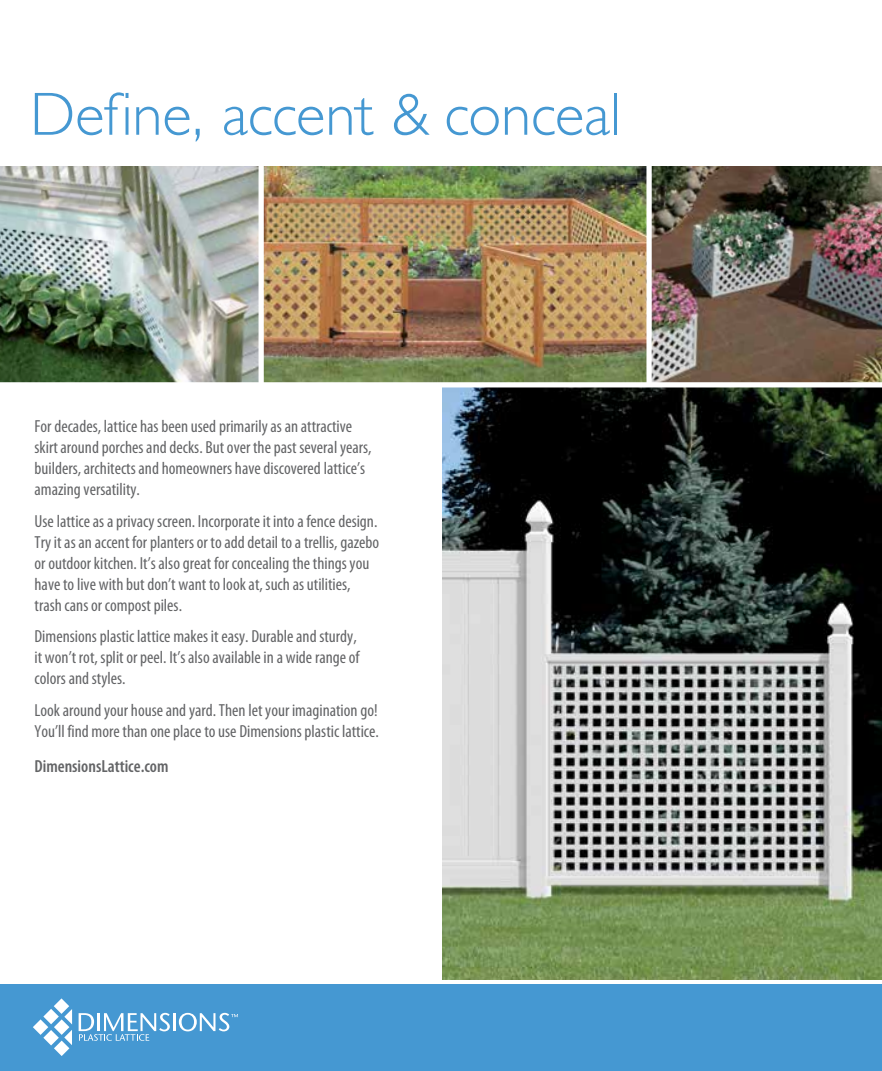
<style>
.page{position:relative;width:882px;height:1071px;background:#fff}
.page>*{position:absolute;margin:0;border:0;box-sizing:border-box;transform-origin:0 0}
.t1{font:300 61.25px "Gill Sans";letter-spacing:-.005em;color:#4598d2}
.t2{font:condensed 17.5px/21px "Myriad Pro";color:#636466}
.t3{font:600 condensed 17.5px "Myriad Pro";color:#636466}
</style>
<div class="page">
<div style="left:0;top:984px;width:882px;height:87px;background:#4598d2"></div>
<img style="left:652px;top:167px;width:230px;height:215px">
<img style="left:264px;top:167px;width:382px;height:215px">
<img style="left:0;top:167px;width:259px;height:215px">
<img style="left:442px;top:387px;width:440px;height:592px">
<hr style="left:173px;top:1013px;width:3px;height:18px;background:#fff">
<svg style="left:179px;top:1013px;width:59px;height:18px"></svg>
<svg style="left:33px;top:998px;width:39px;height:58px"></svg>
<svg style="left:79px;top:1013px;width:91px;height:28px"></svg>
<h1 class="t1" style="left:30px;top:66px;width:593px">Define, accent &amp; conceal</h1>
<p class="t2" style="left:35px;top:416px;width:339px">For decades, lattice has been used primarily as an attractive skirt around porches and decks. But over the past several years, builders, architects and homeowners have discovered lattice’s amazing versatility.</p>
<p class="t2" style="left:35px;top:510px;width:346px">Use lattice as a privacy screen. Incorporate it into a fence design.<br>Try it as an accent for planters or to add detail to a trellis, gazebo or outdoor kitchen. It’s also great for concealing the things you have to live with but don’t want to look at, such as utilities, trash cans or compost piles.</p>
<p class="t2" style="left:35px;top:626px;width:327px">Dimensions plastic lattice makes it easy. Durable and sturdy, it won’t rot, split or peel. It’s also available in a wide range of colors and styles.</p>
<p class="t2" style="left:35px;top:699px;width:346px">Look around your house and yard. Then let your imagination go!<br>You’ll find more than one place to use Dimensions plastic lattice.</p>
<p class="t3" style="left:35px;top:755px;width:135px">DimensionsLattice.com</p>
</div>
